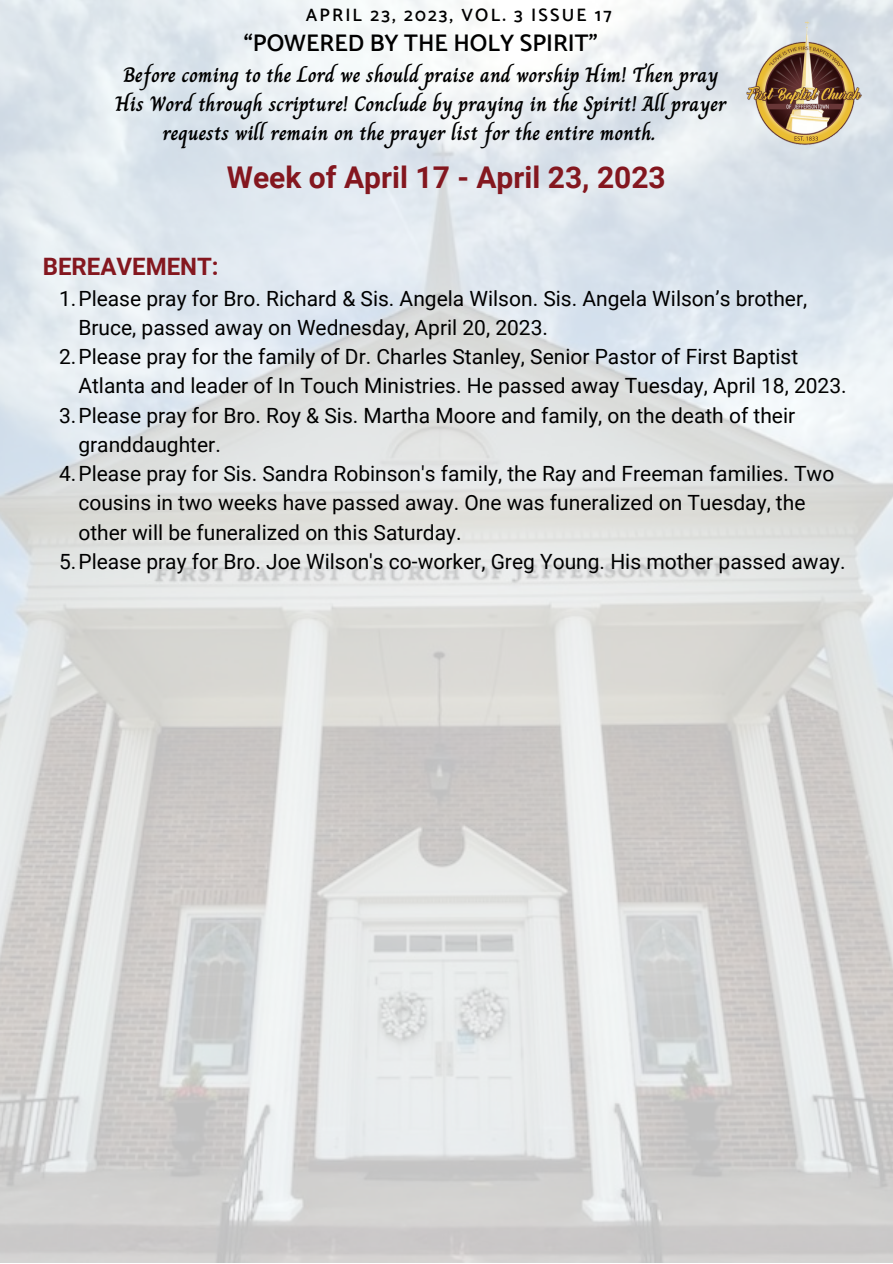
<style>
.page{position:relative;width:893px;height:1264px;background:#fff}
.page>*{position:absolute;margin:0;border:0;box-sizing:border-box;transform-origin:0 0}
.t1{font:700 30px "Roboto";color:#84171f}
.t2{font:600 24px "Catamaran";color:#000}
.t3{font:700 24px "Roboto";color:#84171f}
.t4{font:21px "Roboto";color:#000}
.t5{font:700 21px "Charm";color:#000}
.t6{font:600 18px "Catamaran";letter-spacing:.12em;color:#000}
</style>
<div class="page">
<img style="left:0;top:0;width:892px;height:1262px">
<img style="left:730px;top:18px;width:146px;height:142px">
<p class="t6" style="left:306px;top:4px;width:307px">APRIL 23, 2023, VOL. 3 ISSUE 17</p>
<p class="t2" style="left:244px;top:29px;width:355px">“POWERED BY THE HOLY SPIRIT”</p>
<p class="t5" style="left:123px;top:58px;width:596px">Before coming to the Lord we should praise and worship Him! Then pray</p>
<p class="t5" style="left:115px;top:88px;width:613px">His Word through scripture! Conclude by praying in the Spirit! All prayer</p>
<p class="t5" style="left:162px;top:117px;width:494px">requests will remain on the prayer list for the entire month.</p>
<h1 class="t1" style="left:227px;top:160px;width:440px">Week of April 17 - April 23, 2023</h1>
<p class="t3" style="left:43px;top:253px;width:177px">BEREAVEMENT:</p>
<p class="t4" style="left:59px;top:286px;width:749px">1.Please pray for Bro. Richard &amp; Sis. Angela Wilson. Sis. Angela Wilson’s brother,</p>
<p class="t4" style="left:78px;top:315px;width:471px">Bruce, passed away on Wednesday, April 20, 2023.</p>
<p class="t4" style="left:59px;top:345px;width:740px">2.Please pray for the family of Dr. Charles Stanley, Senior Pastor of First Baptist</p>
<p class="t4" style="left:78px;top:374px;width:769px">Atlanta and leader of In Touch Ministries. He passed away Tuesday, April 18, 2023.</p>
<p class="t4" style="left:59px;top:403px;width:737px">3.Please pray for Bro. Roy &amp; Sis. Martha Moore and family, on the death of their</p>
<p class="t4" style="left:78px;top:432px;width:144px">granddaughter.</p>
<p class="t4" style="left:59px;top:461px;width:776px">4.Please pray for Sis. Sandra Robinson's family, the Ray and Freeman families. Two</p>
<p class="t4" style="left:78px;top:491px;width:728px">cousins in two weeks have passed away. One was funeralized on Tuesday, the</p>
<p class="t4" style="left:78px;top:520px;width:385px">other will be funeralized on this Saturday.</p>
<p class="t4" style="left:59px;top:549px;width:788px">5.Please pray for Bro. Joe Wilson's co-worker, Greg Young. His mother passed away.</p>
</div>
